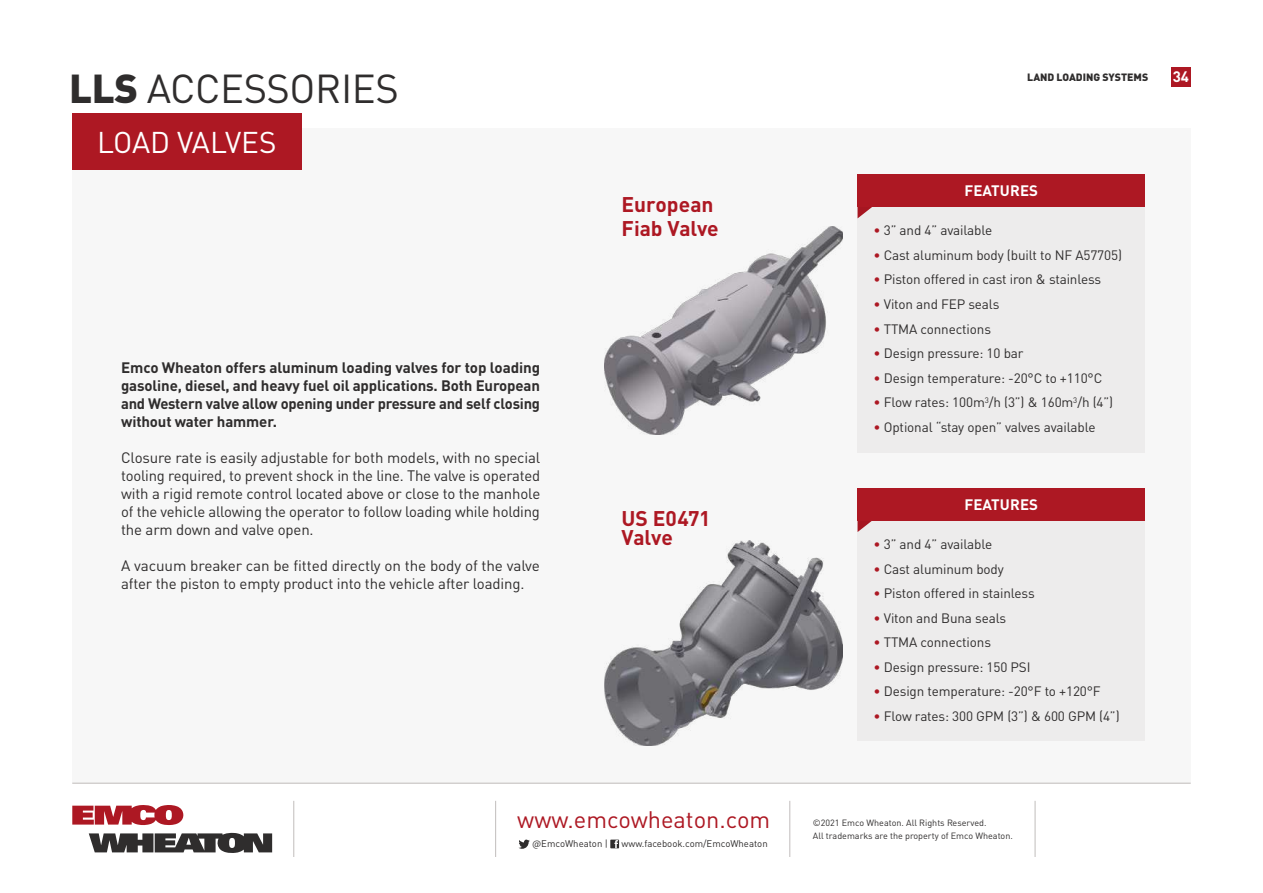
<style>
.page{position:relative;width:1263px;height:893px;background:#fff}
.page>*{position:absolute;margin:0;border:0;box-sizing:border-box;transform-origin:0 0}
.t1{font:39.9px "DINOT";letter-spacing:-.01em;color:#2f2d2d}
.t2{font:29.7px "DINOT";letter-spacing:-.005em;color:#fff}
.t3{font:23.55px "DINOT";color:#ad1823}
.t4{font:700 21px/24px "DINOT";letter-spacing:-.005em;color:#ad1823}
.t5{font:15px/18px "DINOT";letter-spacing:-.01em;color:#2f2d2d;text-align:justify}
.t6{font:700 15px/18px "DINOT";letter-spacing:-.015em;color:#2f2d2d;text-align:justify}
.t7{font:700 15px "DINOT";letter-spacing:.01em;color:#fff}
.t8{font:13.5px "DINOT";letter-spacing:-.01em;color:#2f2d2d}
.t9{font:900 10.5px "DINOT";color:#2f2d2d}
.t10{font:9.6px "DINOT";color:#2f2d2d}
.t11{font:9px/12.6px "DINOT";color:#2f2d2d}
.s1{font-weight:900}
.s2{color:#ad1823}
</style>
<div class="page">
<div style="left:72px;top:128px;width:1119px;height:655px;background:#f7f7f7"></div>
<hr style="left:72px;top:783px;width:1119px;height:1px;background:#c1bdbc">
<svg style="left:518px;top:840px;width:12px;height:9px"></svg>
<svg style="left:610px;top:840px;width:9px;height:8px"></svg>
<svg style="left:89px;top:833px;width:183px;height:20px;background:#595858"></svg>
<svg style="left:72px;top:805px;width:112px;height:20px;background:#c04e56"></svg>
<hr style="left:293px;top:801px;width:1px;height:56px;background:#c1bdbc">
<hr style="left:495px;top:801px;width:1px;height:56px;background:#c1bdbc">
<hr style="left:789px;top:801px;width:1px;height:56px;background:#c1bdbc">
<hr style="left:1035px;top:801px;width:1px;height:56px;background:#c1bdbc">
<div style="left:1171px;top:67px;width:20px;height:19px;background:#ad1823"></div>
<div style="left:72px;top:113px;width:229px;height:56px;background:#ad1823"></div>
<img style="left:605px;top:227px;width:238px;height:207px">
<img style="left:605px;top:540px;width:238px;height:206px">
<div style="left:857px;top:178px;width:288px;height:275px;background:#edecec"></div>
<div style="left:857px;top:175px;width:288px;height:32px;background:#ad1823"></div>
<div style="left:857px;top:492px;width:288px;height:248px;background:#edecec"></div>
<div style="left:857px;top:488px;width:288px;height:33px;background:#ad1823"></div>
<h1 class="t1" style="left:69px;top:63px;width:331px"><span class="s1">LLS</span> ACCESSORIES</h1>
<h2 class="t2" style="left:97px;top:123px;width:181px">LOAD VALVES</h2>
<p class="t6" style="left:121px;top:358px;width:421px">Emco Wheaton offers aluminum loading valves for top loading gasoline, diesel, and heavy fuel oil applications. Both European and Western valve allow opening under pressure and self closing without water hammer.</p>
<p class="t5" style="left:121px;top:448px;width:421px">Closure rate is easily adjustable for both models, with no special tooling required, to prevent shock in the line. The valve is operated with a rigid remote control located above or close to the manhole of the vehicle allowing the operator to follow loading while holding the arm down and valve open.</p>
<p class="t5" style="left:121px;top:556px;width:420px">A vacuum breaker can be fitted directly on the body of the valve after the piston to empty product into the vehicle after loading.</p>
<h3 class="t4" style="left:622px;top:192px;width:99px">European<br>Fiab Valve</h3>
<h3 class="t4" style="left:622px;top:508px;width:91px;line-height:19.2px">US E0471<br>Valve</h3>
<p class="t9" style="left:1027px;top:70px;width:122px">LAND LOADING SYSTEMS</p>
<p class="t7" style="left:1173px;top:67px;width:18px">34</p>
<p class="t7" style="left:964px;top:181px;width:75px">FEATURES</p>
<p class="t8" style="left:873px;top:222px;width:120px"><span class="s2">•</span> 3” and 4” available</p>
<p class="t8" style="left:873px;top:247px;width:250px"><span class="s2">•</span> Cast aluminum body (built to NF A57705)</p>
<p class="t8" style="left:873px;top:271px;width:229px"><span class="s2">•</span> Piston offered in cast iron &amp; stainless</p>
<p class="t8" style="left:873px;top:296px;width:127px"><span class="s2">•</span> Viton and FEP seals</p>
<p class="t8" style="left:873px;top:320px;width:119px"><span class="s2">•</span> TTMA connections</p>
<p class="t8" style="left:873px;top:345px;width:152px"><span class="s2">•</span> Design pressure: 10 bar</p>
<p class="t8" style="left:873px;top:369px;width:230px"><span class="s2">•</span> Design temperature: -20°C to +110°C</p>
<p class="t8" style="left:873px;top:394px;width:241px"><span class="s2">•</span> Flow rates: 100m<sup>3</sup>/h (3”) &amp; 160m<sup>3</sup>/h (4”)</p>
<p class="t8" style="left:873px;top:419px;width:224px"><span class="s2">•</span> Optional “stay open” valves available</p>
<p class="t7" style="left:964px;top:495px;width:75px">FEATURES</p>
<p class="t8" style="left:873px;top:536px;width:120px"><span class="s2">•</span> 3” and 4” available</p>
<p class="t8" style="left:873px;top:560px;width:132px"><span class="s2">•</span> Cast aluminum body</p>
<p class="t8" style="left:873px;top:585px;width:163px"><span class="s2">•</span> Piston offered in stainless</p>
<p class="t8" style="left:873px;top:609px;width:134px"><span class="s2">•</span> Viton and Buna seals</p>
<p class="t8" style="left:873px;top:634px;width:119px"><span class="s2">•</span> TTMA connections</p>
<p class="t8" style="left:873px;top:658px;width:159px"><span class="s2">•</span> Design pressure: 150 PSI</p>
<p class="t8" style="left:873px;top:683px;width:229px"><span class="s2">•</span> Design temperature: -20°F to +120°F</p>
<p class="t8" style="left:873px;top:708px;width:248px"><span class="s2">•</span> Flow rates: 300 GPM (3”) &amp; 600 GPM (4”)</p>
<h3 class="t3" style="left:517px;top:805px;width:255px">www.emcowheaton.com</h3>
<p class="t11" style="left:813px;top:816px;width:201px">©2021 Emco Wheaton. All Rights Reserved.<br>All trademarks are the property of Emco Wheaton.</p>
<p class="t10" style="left:532px;top:838px;width:77px">@EmcoWheaton |</p>
<p class="t10" style="left:621px;top:838px;width:148px">www.facebook.com/EmcoWheaton</p>
</div>
